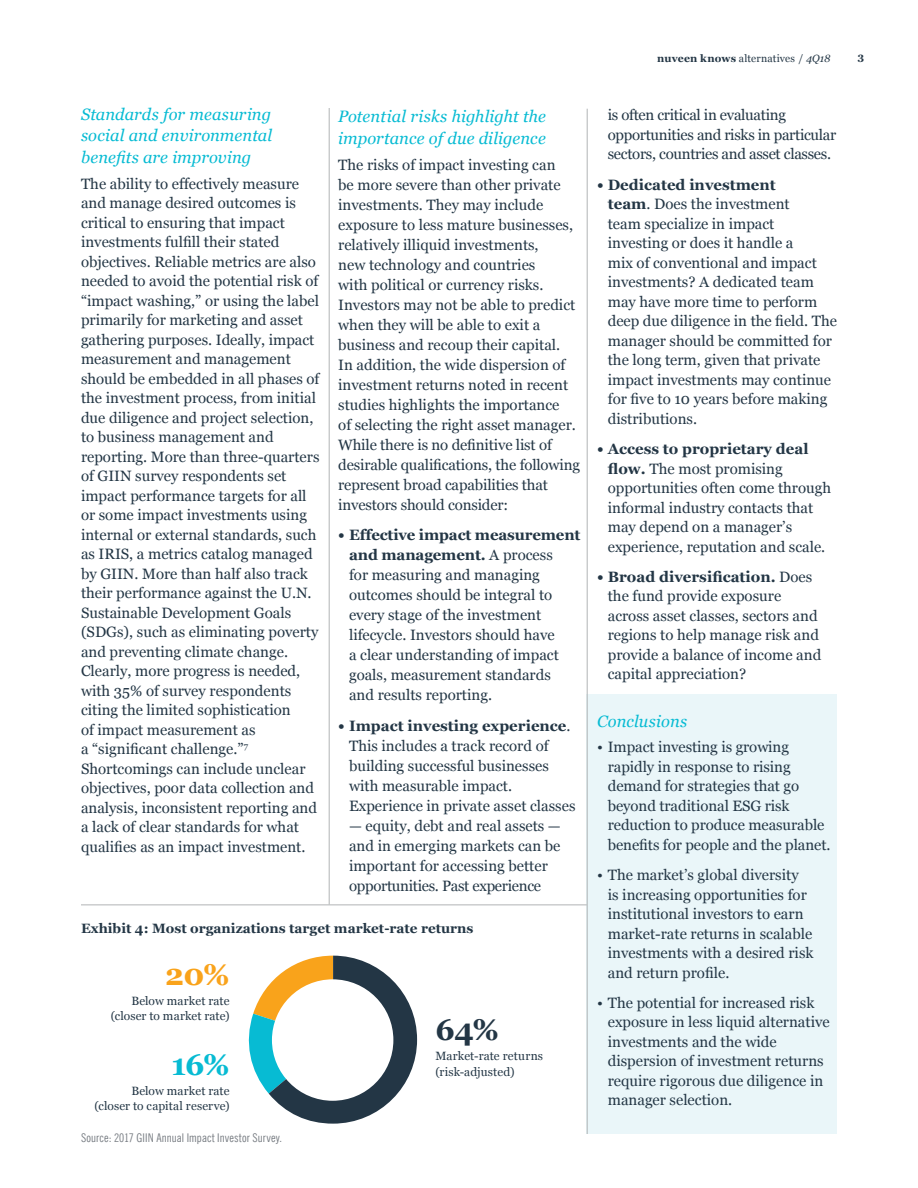
<style>
.page{position:relative;width:918px;height:1188px;background:#fff}
.page>*{position:absolute;margin:0;border:0;box-sizing:border-box;transform-origin:0 0}
.t1{font:700 30px "Georgia";color:#233645}
.t2{font:700 30px "Georgia";color:#f9a31b}
.t3{font:700 30px "Georgia";color:#07bbd3}
.t4{font:italic 16.5px/21.3px "Georgia";letter-spacing:.005em;color:#07bbd3;text-align:justify}
.Body{font:15px/19.5px "Georgia";color:#233645}
.Body-2{font:15px/19.5px "Georgia";letter-spacing:-.02em;color:#233645}
.t5{font:700 13.5px "Georgia";color:#233645}
.t6{font:12px/14.7px "Georgia";letter-spacing:.01em;color:#233645;text-align:right}
.t7{font:condensed 12px "News Gothic BT";letter-spacing:.01em;color:#787d83}
.t8{font:10.5px "Georgia";letter-spacing:.015em;color:#233645}
.t9{font:700 10.5px "Georgia Pro";color:#233645}
.s1{font-weight:700}
.s2{font-style:italic}
</style>
<div class="page">
<div style="left:587px;top:695px;width:250px;height:439px;background:#eaf6f9"></div>
<hr style="left:329px;top:108px;width:1px;height:796px;background:#b1b4b5">
<hr style="left:587px;top:109px;width:1px;height:1025px;background:#b1b4b5">
<hr style="left:81px;top:904px;width:506px;height:1px;background:#b1b4b5">
<svg style="left:249px;top:956px;width:168px;height:168px"></svg>
<div style="left:272px;top:979px;width:121px;height:122px;background:#fff;border-radius:50%"></div>
<p class="t8" style="left:657px;top:51px;width:175px"><span class="s1">nuveen knows</span> alternatives / <span class="s2">4Q18</span></p>
<p class="t9" style="left:857px;top:52px;width:8px">3</p>
<p class="t4" style="left:81px;top:103px;width:193px">Standards for measuring social and environmental benefits are improving</p>
<p class="Body" style="left:81px;top:173px;width:240px">The ability to effectively measure and manage desired outcomes is critical to ensuring that impact investments fulfill their stated objectives. Reliable metrics are also needed to avoid the potential risk of “impact washing,” or using the label primarily for marketing and asset gathering purposes. Ideally, impact measurement and management should be embedded in all phases of the investment process, from initial due diligence and project selection, to business management and reporting. More than three-quarters of GIIN survey respondents set impact performance targets for all or some impact investments using internal or external standards, such as IRIS, a metrics catalog managed by GIIN. More than half also track their performance against the U.N.<br>Sustainable Development Goals (SDGs), such as eliminating poverty and preventing climate change.<br>Clearly, more progress is needed, with 35% of survey respondents citing the limited sophistication<br>of impact measurement as<br>a “significant challenge.”<sup>7<br></sup>Shortcomings can include unclear objectives, poor data collection and analysis, inconsistent reporting and a lack of clear standards for what qualifies as an impact investment.</p>
<p class="t4" style="left:338px;top:104px;width:209px;line-height:22px">Potential risks highlight the importance of due diligence</p>
<p class="Body" style="left:338px;top:154px;width:243px;line-height:20px">The risks of impact investing can<br>be more severe than other private investments. They may include exposure to less mature businesses, relatively illiquid investments,<br>new technology and countries<br>with political or currency risks.<br>Investors may not be able to predict when they will be able to exit a business and recoup their capital.<br>In addition, the wide dispersion of investment returns noted in recent studies highlights the importance<br>of selecting the right asset manager.<br>While there is no definitive list of desirable qualifications, the following represent broad capabilities that investors should consider:</p>
<p class="Body" style="left:349px;top:525px;width:233px;line-height:20px;text-indent:-11px"><span class="s1">• Effective impact measurement and management.</span> A process<br>for measuring and managing outcomes should be integral to every stage of the investment lifecycle. Investors should have<br>a clear understanding of impact goals, measurement standards<br>and results reporting.</p>
<p class="Body" style="left:349px;top:715px;width:228px;line-height:20px;text-indent:-11px"><span class="s1">• Impact investing experience</span>.<br>This includes a track record of building successful businesses with measurable impact.<br>Experience in private asset classes</p>
<p class="Body" style="left:349px;top:815px;width:213px;line-height:20px">— equity, debt and real assets — and in emerging markets can be important for accessing better opportunities. Past experience</p>
<p class="t5" style="left:81px;top:919px;width:394px">Exhibit 4: Most organizations target market-rate returns</p>
<p class="t2" style="left:165px;top:952px;width:66px">20%</p>
<p class="t6" style="left:111px;top:993px;width:120px">Below market rate (closer to market rate)</p>
<p class="t3" style="left:172px;top:1042px;width:59px">16%</p>
<p class="t6" style="left:131px;top:1083px;width:100px">Below market rate</p>
<p class="t6" style="left:95px;top:1098px;width:136px">(closer to capital reserve)</p>
<p class="t7" style="left:81px;top:1131px;width:203px">Source: 2017 GIIN Annual Impact Investor Survey.</p>
<p class="t1" style="left:435px;top:1007px;width:65px">64%</p>
<p class="t6" style="left:435px;top:1048px;width:109px">Market-rate returns</p>
<p class="t6" style="left:435px;top:1064px;width:81px">(risk-adjusted)</p>
<p class="Body-2" style="left:608px;top:105px;width:230px">is often critical in evaluating opportunities and risks in particular sectors, countries and asset classes.</p>
<p class="Body" style="left:608px;top:174px;width:231px;text-indent:-11px"><span class="s1">• Dedicated investment<br>team</span>. Does the investment<br>team specialize in impact investing or does it handle a<br>mix of conventional and impact investments? A dedicated team may have more time to perform deep due diligence in the field. The manager should be committed for the long term, given that private impact investments may continue for five to 10 years before making distributions.</p>
<p class="Body" style="left:608px;top:439px;width:225px;text-indent:-11px"><span class="s1">• Access to proprietary deal flow.</span> The most promising opportunities often come through informal industry contacts that may depend on a manager’s experience, reputation and scale.</p>
<p class="Body" style="left:608px;top:566px;width:215px;text-indent:-11px"><span class="s1">• Broad diversification.</span> Does the fund provide exposure across asset classes, sectors and regions to help manage risk and provide a balance of income and capital appreciation?</p>
<p class="t4" style="left:597px;top:710px;width:92px">Conclusions</p>
<p class="Body" style="left:608px;top:737px;width:224px;text-indent:-11px">• Impact investing is growing rapidly in response to rising demand for strategies that go beyond traditional ESG risk reduction to produce measurable benefits for people and the planet.</p>
<p class="Body" style="left:608px;top:865px;width:207px;text-indent:-11px">• The market’s global diversity<br>is increasing opportunities for institutional investors to earn market-rate returns in scalable investments with a desired risk and return profile.</p>
<p class="Body" style="left:608px;top:992px;width:224px;text-indent:-11px">• The potential for increased risk exposure in less liquid alternative investments and the wide dispersion of investment returns require rigorous due diligence in manager selection.</p>
</div>
